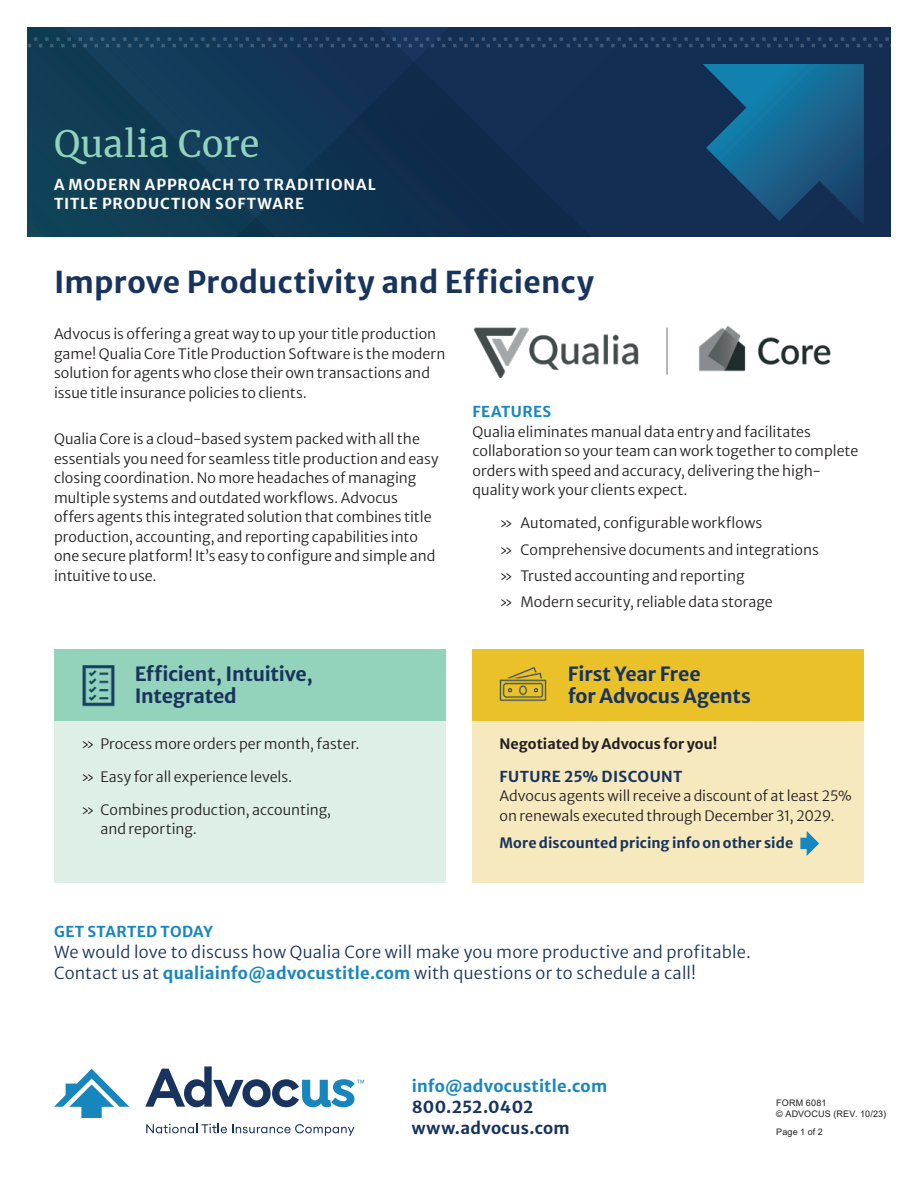
<style>
.page{position:relative;width:918px;height:1188px;background:#fff}
.page>*{position:absolute;margin:0;border:0;box-sizing:border-box;transform-origin:0 0}
.t1{font:36px "Merriweather";letter-spacing:.005em;color:#93d2bb}
.t2{font:700 30px "Merriweather Sans";letter-spacing:.01em;color:#18345d}
.t3{font:700 19.5px/22.5px "Merriweather Sans";letter-spacing:-.01em;color:#18345d}
.t4{font:300 16.5px/21px "Merriweather Sans";letter-spacing:.015em;color:#18345d}
.t5{font:700 16.5px/21px "Merriweather Sans";letter-spacing:.015em;color:#18345d}
.t6{font:700 16.5px "Merriweather Sans";letter-spacing:.01em;color:#1887bf}
.t7{font:700 15px/19.5px "Merriweather Sans";letter-spacing:.055em;color:#fff}
.t8{font:700 15px "Merriweather Sans";letter-spacing:.025em;color:#1887bf}
.t9{font:700 15px "Merriweather Sans";letter-spacing:.03em;color:#18345d}
.t10{font:300 14.25px/19.5px "Merriweather Sans";color:#231f20}
.t11{font:700 14.25px "Merriweather Sans";color:#18345d}
.t12{font:700 14.25px "Merriweather Sans";color:#231f20}
.t13{font:9px/10.8px "Arial";letter-spacing:.02em;color:#231f20}
.s1{font-weight:700;color:#1887bf}
</style>
<div class="page">
<div style="left:27px;top:27px;width:55px;height:209px;background:#103f55"></div>
<svg style="left:82px;top:27px;width:809px;height:209px"></svg>
<svg style="left:146px;top:1124px;width:209px;height:12px"></svg>
<svg style="left:54px;top:1069px;width:75px;height:49px"></svg>
<svg style="left:145px;top:1066px;width:219px;height:41px"></svg>
<svg style="left:703px;top:64px;width:161px;height:161px"></svg>
<svg style="left:27px;top:37px;width:864px;height:11px"></svg>
<img style="left:473px;top:326px;width:358px;height:51px">
<div style="left:54px;top:634px;width:392px;height:87px;background:#93d2bb"></div>
<div style="left:472px;top:634px;width:392px;height:87px;background:#eac128"></div>
<div style="left:54px;top:721px;width:392px;height:161px;background:#ddefe7"></div>
<div style="left:472px;top:721px;width:392px;height:161px;background:#f7e9be"></div>
<svg style="left:800px;top:831px;width:19px;height:25px"></svg>
<img style="left:83px;top:665px;width:32px;height:42px">
<img style="left:499px;top:666px;width:48px;height:36px">
<div style="left:42px;top:634px;width:842px;height:15px;background:#fff"></div>
<h1 class="t1" style="left:54px;top:119px;width:207px">Qualia Core</h1>
<p class="t7" style="left:54px;top:173px;width:323px">A MODERN APPROACH TO TRADITIONAL<br>TITLE PRODUCTION SOFTWARE</p>
<h2 class="t2" style="left:54px;top:255px;width:541px">Improve Productivity and Efficiency</h2>
<p class="t10" style="left:54px;top:323px;width:393px">Advocus is offering a great way to up your title production game! Qualia Core Title Production Software is the modern solution for agents who close their own transactions and issue title insurance policies to clients.</p>
<p class="t10" style="left:54px;top:428px;width:386px">Qualia Core is a cloud-based system packed with all the essentials you need for seamless title production and easy closing coordination. No more headaches of managing multiple systems and outdated workflows. Advocus offers agents this integrated solution that combines title production, accounting, and reporting capabilities into one secure platform! It’s easy to configure and simple and intuitive to use.</p>
<p class="t8" style="left:473px;top:398px;width:80px">FEATURES</p>
<p class="t10" style="left:472px;top:420px;width:387px">Qualia eliminates manual data entry and facilitates collaboration so your team can work together to complete orders with speed and accuracy, delivering the high&shy;quality work your clients expect.</p>
<p class="t10" style="left:500px;top:508px;width:321px;line-height:26.2px">» Automated, configurable workflows<br>» Comprehensive documents and integrations » Trusted accounting and reporting<br>» Modern security, reliable data storage</p>
<h3 class="t3" style="left:135px;top:660px;width:179px">Efficient, Intuitive,<br>Integrated</h3>
<h3 class="t3" style="left:568px;top:660px;width:185px">First Year Free<br>for Advocus Agents</h3>
<p class="t10" style="left:81px;top:732px;width:280px">» Process more orders per month, faster.</p>
<p class="t10" style="left:81px;top:765px;width:213px">» Easy for all experience levels.</p>
<p class="t10" style="left:100px;top:798px;width:232px;text-indent:-19px">» Combines production, accounting, and reporting.</p>
<p class="t12" style="left:500px;top:731px;width:219px">Negotiated by Advocus for you!</p>
<p class="t9" style="left:500px;top:763px;width:184px">FUTURE 25% DISCOUNT</p>
<p class="t10" style="left:500px;top:785px;width:354px">Advocus agents will receive a discount of at least 25% on renewals executed through December 31, 2029.</p>
<p class="t11" style="left:500px;top:830px;width:295px">More discounted pricing info on other side</p>
<p class="t8" style="left:54px;top:918px;width:160px">GET STARTED TODAY</p>
<p class="t4" style="left:54px;top:940px;width:698px">We would love to discuss how Qualia Core will make you more productive and profitable.<br>Contact us at <span class="s1">qualiainfo@advocustitle.com</span> with questions or to schedule a call!</p>
<p class="t6" style="left:412px;top:1071px;width:197px">info@advocustitle.com</p>
<p class="t5" style="left:412px;top:1095px;width:159px">800.252.0402 www.advocus.com</p>
<p class="t13" style="left:776px;top:1098px;width:111px">FORM 6081<br>© ADVOCUS (REV. 10/23)</p>
<p class="t13" style="left:776px;top:1126px;width:48px">Page 1 of 2</p>
</div>
